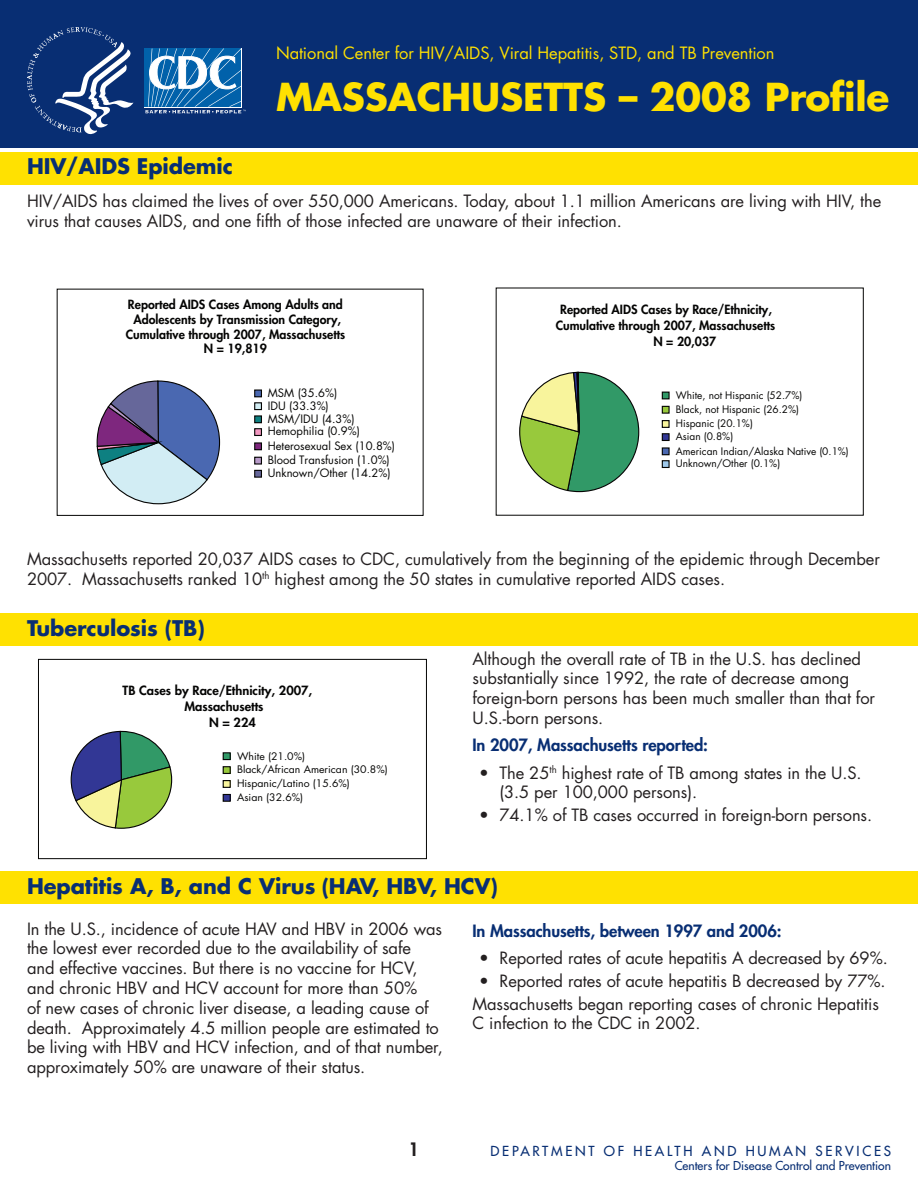
<style>
.page{position:relative;width:918px;height:1188px;background:#fff}
.page>*{position:absolute;margin:0;border:0;box-sizing:border-box;transform-origin:0 0}
.t1{font:700 37.5px "Futura Std";letter-spacing:-.005em;color:#ffe101}
.Heading1{font:700 21px "Futura Std";letter-spacing:-.005em;color:#082e73}
.t2{font:800 18px "Futura Std";color:#231f20}
.body{font:16.5px/19.8px "Futura Std";letter-spacing:-.005em;color:#231f20}
.bullets{font:16.5px/19.8px "Futura Std";letter-spacing:-.005em;color:#231f20}
.body-2{font:800 16.5px "Futura Std";letter-spacing:-.005em;color:#082e73}
.body-3{font:16.5px "Futura Std";letter-spacing:-.005em;color:#ffe101}
.t3{font:500 13.5px "Futura Std";letter-spacing:.2em;color:#082e73}
.Root{font:800 12.45px/14.9px "Futura Std";color:#050504;text-align:center}
.Root-2{font:800 12.45px "Futura Std";color:#050504;scale:1.04 1}
.Root-3{font:800 12.3px "Futura Std";color:#050504}
.t4{font:500 12px "Futura Std";color:#082e73}
.Root-4{font:11.25px/12.9px "Futura Std";color:#050504}
.Root-5{font:10.2px/14px "Futura Std";color:#050504;scale:1.04 1}
.Root-6{font:10.05px/14.2px "Futura Std";color:#050504}
</style>
<div class="page">
<div style="left:0;top:0;width:918px;height:147px;background:#082e73"></div>
<div style="left:0;top:152px;width:918px;height:33px;background:#ffe101"></div>
<div style="left:0;top:613px;width:918px;height:33px;background:#ffe101"></div>
<div style="left:0;top:872px;width:918px;height:32px;background:#ffe101"></div>
<svg style="left:27px;top:27px;width:106px;height:107px"></svg>
<svg style="left:144px;top:48px;width:98px;height:59px"></svg>
<svg style="left:145px;top:49px;width:101px;height:64px;background:#4a89bc"></svg>
<div style="left:57px;top:289px;width:367px;height:227px;border:1px solid #050504"></div>
<svg style="left:96px;top:380px;width:125px;height:125px"></svg>
<div style="left:255px;top:390px;width:6px;height:7px;background:#4a68b1"></div>
<div style="left:254px;top:389px;width:8px;height:8px;border:1px solid #050504"></div>
<div style="left:255px;top:403px;width:6px;height:7px;background:#d2edf4"></div>
<div style="left:254px;top:402px;width:8px;height:8px;border:1px solid #050504"></div>
<div style="left:255px;top:416px;width:6px;height:7px;background:#0e8081"></div>
<div style="left:254px;top:415px;width:8px;height:8px;border:1px solid #050504"></div>
<svg style="left:256px;top:430px;width:4px;height:4px"></svg>
<div style="left:254px;top:428px;width:8px;height:8px;border:1px solid #050504"></div>
<div style="left:255px;top:443px;width:6px;height:7px;background:#7e277e"></div>
<div style="left:254px;top:442px;width:8px;height:8px;border:1px solid #050504"></div>
<div style="left:255px;top:457px;width:6px;height:7px;background:#b79ac8"></div>
<div style="left:254px;top:457px;width:8px;height:8px;border:1px solid #050504"></div>
<div style="left:255px;top:470px;width:6px;height:7px;background:#66679a"></div>
<div style="left:254px;top:470px;width:8px;height:8px;border:1px solid #050504"></div>
<svg style="left:519px;top:371px;width:121px;height:122px"></svg>
<hr style="left:578px;top:372px;width:1px;height:59px;background:#050504">
<div style="left:662px;top:392px;width:7px;height:7px;background:#319967"></div>
<div style="left:662px;top:392px;width:8px;height:7px;border:1px solid #050504"></div>
<div style="left:662px;top:406px;width:7px;height:7px;background:#98c93c"></div>
<div style="left:662px;top:406px;width:8px;height:8px;border:1px solid #050504"></div>
<div style="left:662px;top:421px;width:7px;height:6px;background:#f8f49c"></div>
<div style="left:662px;top:420px;width:8px;height:8px;border:1px solid #050504"></div>
<div style="left:662px;top:434px;width:7px;height:6px;background:#323795"></div>
<div style="left:662px;top:433px;width:8px;height:8px;border:1px solid #050504"></div>
<div style="left:662px;top:448px;width:7px;height:7px;background:#4a68b1"></div>
<div style="left:662px;top:447px;width:8px;height:8px;border:1px solid #050504"></div>
<div style="left:662px;top:461px;width:7px;height:6px;background:#9fc9eb"></div>
<div style="left:662px;top:460px;width:8px;height:8px;border:1px solid #050504"></div>
<div style="left:38px;top:659px;width:389px;height:200px;border:1px solid #050504"></div>
<svg style="left:70px;top:730px;width:103px;height:99px"></svg>
<div style="left:223px;top:753px;width:7px;height:7px;background:#319967"></div>
<div style="left:223px;top:752px;width:8px;height:8px;border:1px solid #050504"></div>
<div style="left:223px;top:767px;width:7px;height:6px;background:#98c93c"></div>
<div style="left:223px;top:766px;width:8px;height:8px;border:1px solid #050504"></div>
<div style="left:223px;top:781px;width:7px;height:6px;background:#f8f49c"></div>
<div style="left:223px;top:780px;width:8px;height:8px;border:1px solid #050504"></div>
<div style="left:223px;top:794px;width:7px;height:7px;background:#323795"></div>
<div style="left:223px;top:794px;width:8px;height:8px;border:1px solid #050504"></div>
<p class="Heading1" style="left:27px;top:152px;width:207px">HIV/AIDS Epidemic</p>
<p class="body-3" style="left:276px;top:42px;width:500px">National Center for HIV/AIDS, Viral Hepatitis, STD, and TB Prevention</p>
<p class="t1" style="left:276px;top:72px;width:615px">MASSACHUSETTS – 2008 Profile</p>
<p class="body" style="left:27px;top:191px;width:856px">HIV/AIDS has claimed the lives of over 550,000 Americans. Today, about 1.1 million Americans are living with HIV, the virus that causes AIDS, and one fifth of those infected are unaware of their infection.</p>
<p class="Root" style="left:126px;top:297px;width:221px">Reported AIDS Cases Among Adults and<br>Adolescents by Transmission Category,<br>Cumulative through 2007, Massachusetts<br>N = 19,819</p>
<p class="Root-4" style="left:268px;top:386px;width:94px">MSM (35.6%)<br>IDU (33.3%)<br>MSM/IDU (4.3%)<br>Hemophilia (0.9%)</p>
<p class="Root-4" style="left:268px;top:439px;width:129px;line-height:14.2px">Heterosexual Sex (10.8%)<br>Blood Transfusion (1.0%)</p>
<p class="Root-4" style="left:268px;top:467px;width:124px">Unknown/Other (14.2%)</p>
<p class="Root-3" style="left:560px;top:301px;width:213px">Reported AIDS Cases by Race/Ethnicity,</p>
<p class="Root-3" style="left:556px;top:318px;width:221px">Cumulative through 2007, Massachusetts</p>
<p class="Root-3" style="left:653px;top:334px;width:64px">N = 20,037</p>
<p class="Root-6" style="left:676px;top:388px;width:128px">White, not Hispanic (52.7%)<br>Black, not Hispanic (26.2%)<br>Hispanic (20.1%)</p>
<p class="Root-6" style="left:676px;top:430px;width:175px">Asian (0.8%)<br>American Indian/Alaska Native (0.1%)</p>
<p class="Root-6" style="left:676px;top:457px;width:106px">Unknown/Other (0.1%)</p>
<p class="body" style="left:27px;top:549px;width:854px">Massachusetts reported 20,037 AIDS cases to CDC, cumulatively from the beginning of the epidemic through December<br>2007. Massachusetts ranked 10<sup>th</sup> highest among the 50 states in cumulative reported AIDS cases.</p>
<p class="Heading1" style="left:27px;top:615px;width:179px">Tuberculosis (TB)</p>
<p class="Root-2" style="left:123px;top:683px;width:184px">TB Cases by Race/Ethnicity, 2007,</p>
<p class="Root-2" style="left:184px;top:698px;width:77px">Massachusetts</p>
<p class="Root-2" style="left:209px;top:714px;width:47px">N = 224</p>
<p class="Root-5" style="left:237px;top:749px;width:147px">White (21.0%)<br>Black/African American (30.8%)<br>Hispanic/Latino (15.6%)<br>Asian (32.6%)</p>
<p class="body" style="left:472px;top:649px;width:404px">Although the overall rate of TB in the U.S. has declined substantially since 1992, the rate of decrease among foreign-born persons has been much smaller than that for U.S.-born persons.</p>
<p class="body-2" style="left:472px;top:735px;width:237px">In 2007, Massachusetts reported:</p>
<p class="bullets" style="left:499px;top:763px;width:364px;text-indent:-20px">• The 25<sup>th</sup> highest rate of TB among states in the U.S. (3.5 per 100,000 persons).</p>
<p class="bullets" style="left:479px;top:805px;width:394px">• 74.1% of TB cases occurred in foreign-born persons.</p>
<p class="Heading1" style="left:27px;top:872px;width:472px">Hepatitis A, B, and C Virus (HAV, HBV, HCV)</p>
<p class="body" style="left:27px;top:919px;width:417px">In the U.S., incidence of acute HAV and HBV in 2006 was the lowest ever recorded due to the availability of safe<br>and effective vaccines. But there is no vaccine for HCV, and chronic HBV and HCV account for more than 50%<br>of new cases of chronic liver disease, a leading cause of death. Approximately 4.5 million people are estimated to be living with HBV and HCV infection, and of that number, approximately 50% are unaware of their status.</p>
<p class="body-2" style="left:472px;top:920px;width:311px">In Massachusetts, between 1997 and 2006:</p>
<p class="bullets" style="left:479px;top:948px;width:410px">• Reported rates of acute hepatitis A decreased by 69%.</p>
<p class="bullets" style="left:479px;top:971px;width:408px">• Reported rates of acute hepatitis B decreased by 77%.</p>
<p class="body" style="left:472px;top:994px;width:408px">Massachusetts began reporting cases of chronic Hepatitis<br>C infection to the CDC in 2002.</p>
<p class="t2" style="left:409px;top:1138px;width:12px">1</p>
<p class="t3" style="left:491px;top:1142px;width:402px">DEPARTMENT OF HEALTH AND HUMAN SERVICES</p>
<p class="t4" style="left:675px;top:1158px;width:218px">Centers for Disease Control and Prevention</p>
</div>
